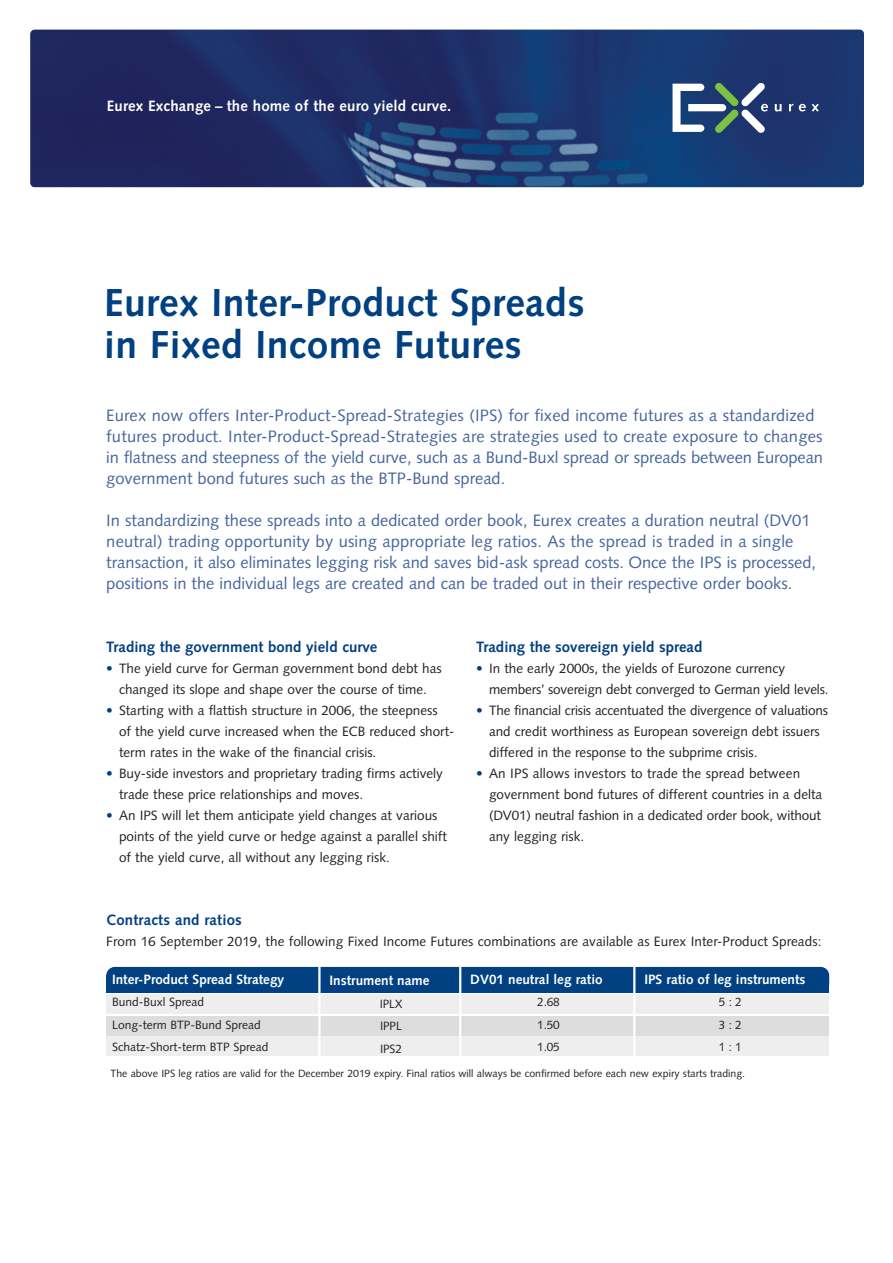
<style>
.page{position:relative;width:893px;height:1263px;background:#fff}
.page>*{position:absolute;margin:0;border:0;box-sizing:border-box;transform-origin:0 0}
.t1{font:700 39px/42px "Syntax";letter-spacing:.01em;color:#014081}
.t2{font:16.5px/21px "Syntax";color:#45659d}
.t3{font:700 15px "Syntax";color:#014081}
.t4{font:700 15px "Syntax";letter-spacing:.01em;color:#fff}
.t5{font:13.5px/21px "Syntax";color:#231f20}
.t6{font:700 13.5px "Syntax";color:#fff}
.t7{font:12px/22.5px "Syntax";color:#231f20;text-align:justify}
.t8{font:10.5px "Syntax";color:#231f20}
.s1{color:#014081}
</style>
<div class="page">
<img style="left:30px;top:30px;width:834px;height:157px;border-radius:4px">
<svg style="left:812px;top:104px;width:7px;height:8px"></svg>
<svg style="left:672px;top:83px;width:96px;height:50px"></svg>
<svg style="left:775px;top:104px;width:7px;height:8px"></svg>
<svg style="left:789px;top:104px;width:4px;height:7px"></svg>
<svg style="left:799px;top:104px;width:7px;height:8px"></svg>
<div style="left:106px;top:967px;width:723px;height:25px;background:#014081;border-radius:9px"></div>
<div style="left:106px;top:975px;width:723px;height:17px;background:#014081"></div>
<div style="left:106px;top:994px;width:723px;height:19px;background:#eeeeef"></div>
<div style="left:106px;top:1016px;width:723px;height:20px;background:#dcdddf"></div>
<div style="left:106px;top:1036px;width:723px;height:19px;background:#eeeeef"></div>
<hr style="left:318px;top:965px;width:3px;height:101px;background:#fff">
<hr style="left:459px;top:965px;width:2px;height:101px;background:#fff">
<hr style="left:633px;top:965px;width:2px;height:101px;background:#fff">
<p class="t4" style="left:107px;top:100px;width:346px">Eurex Exchange – the home of the euro yield curve.</p>
<h1 class="t1" style="left:104px;top:285px;width:482px">Eurex Inter-Product Spreads in Fixed Income Futures</h1>
<p class="t2" style="left:106px;top:406px;width:718px">Eurex now offers Inter-Product-Spread-Strategies (IPS) for fixed income futures as a standardized futures product. Inter-Product-Spread-Strategies are strategies used to create exposure to changes in flatness and steepness of the yield curve, such as a Bund-Buxl spread or spreads between European government bond futures such as the BTP-Bund spread.</p>
<p class="t2" style="left:106px;top:511px;width:711px">In standardizing these spreads into a dedicated order book, Eurex creates a duration neutral (DV01 neutral) trading opportunity by using appropriate leg ratios. As the spread is traded in a single transaction, it also eliminates legging risk and saves bid-ask spread costs. Once the IPS is processed, positions in the individual legs are created and can be traded out in their respective order books.</p>
<p class="t3" style="left:106px;top:641px;width:273px">Trading the government bond yield curve</p>
<p class="t5" style="left:106px;top:659px;width:337px;text-align:center"><span class="s1">•</span> The yield curve for German government bond debt has changed its slope and shape over the course of time.</p>
<p class="t5" style="left:119px;top:701px;width:337px;text-indent:-13px"><span class="s1">•</span> Starting with a flattish structure in 2006, the steepness<br>of the yield curve increased when the ECB reduced short&shy;term rates in the wake of the financial crisis.</p>
<p class="t5" style="left:119px;top:764px;width:325px;text-indent:-13px"><span class="s1">•</span> Buy-side investors and proprietary trading firms actively trade these price relationships and moves.</p>
<p class="t5" style="left:119px;top:806px;width:329px;text-indent:-13px"><span class="s1">•</span> An IPS will let them anticipate yield changes at various points of the yield curve or hedge against a parallel shift of the yield curve, all without any legging risk.</p>
<p class="t3" style="left:476px;top:641px;width:228px">Trading the sovereign yield spread</p>
<p class="t5" style="left:489px;top:659px;width:341px;text-indent:-13px"><span class="s1">•</span> In the early 2000s, the yields of Eurozone currency members’ sovereign debt converged to German yield levels.</p>
<p class="t5" style="left:489px;top:701px;width:341px;text-indent:-13px"><span class="s1">•</span> The financial crisis accentuated the divergence of valuations and credit worthiness as European sovereign debt issuers differed in the response to the subprime crisis.</p>
<p class="t5" style="left:489px;top:764px;width:335px;text-indent:-13px"><span class="s1">•</span> An IPS allows investors to trade the spread between government bond futures of different countries in a delta (DV01) neutral fashion in a dedicated order book, without any legging risk.</p>
<p class="t3" style="left:106px;top:914px;width:137px">Contracts and ratios</p>
<p class="t5" style="left:106px;top:932px;width:717px">From 16 September 2019, the following Fixed Income Futures combinations are available as Eurex Inter-Product Spreads:</p>
<p class="t6" style="left:644px;top:974px;width:163px">IPS ratio of leg instruments</p>
<p class="t7" style="left:719px;top:992px;width:25px">5:2<br>3:2<br>1:1</p>
<p class="t8" style="left:111px;top:1069px;width:636px">The above IPS leg ratios are valid for the December 2019 expiry. Final ratios will always be confirmed before each new expiry starts trading.</p>
<p class="t6" style="left:112px;top:974px;width:174px">Inter-Product Spread Strategy</p>
<p class="t7" style="left:112px;top:992px;width:158px;text-align:left">Bund-Buxl Spread<br>Long-term BTP-Bund Spread<br>Schatz-Short-term BTP Spread</p>
<p class="t6" style="left:470px;top:974px;width:134px">DV01 neutral leg ratio</p>
<p class="t7" style="left:537px;top:992px;width:24px">2.68<br>1.50<br>1.05</p>
<p class="t6" style="left:329px;top:975px;width:102px">Instrument name</p>
<p class="t7" style="left:380px;top:993px;width:24px">IPLX IPPL IPS2</p>
</div>
